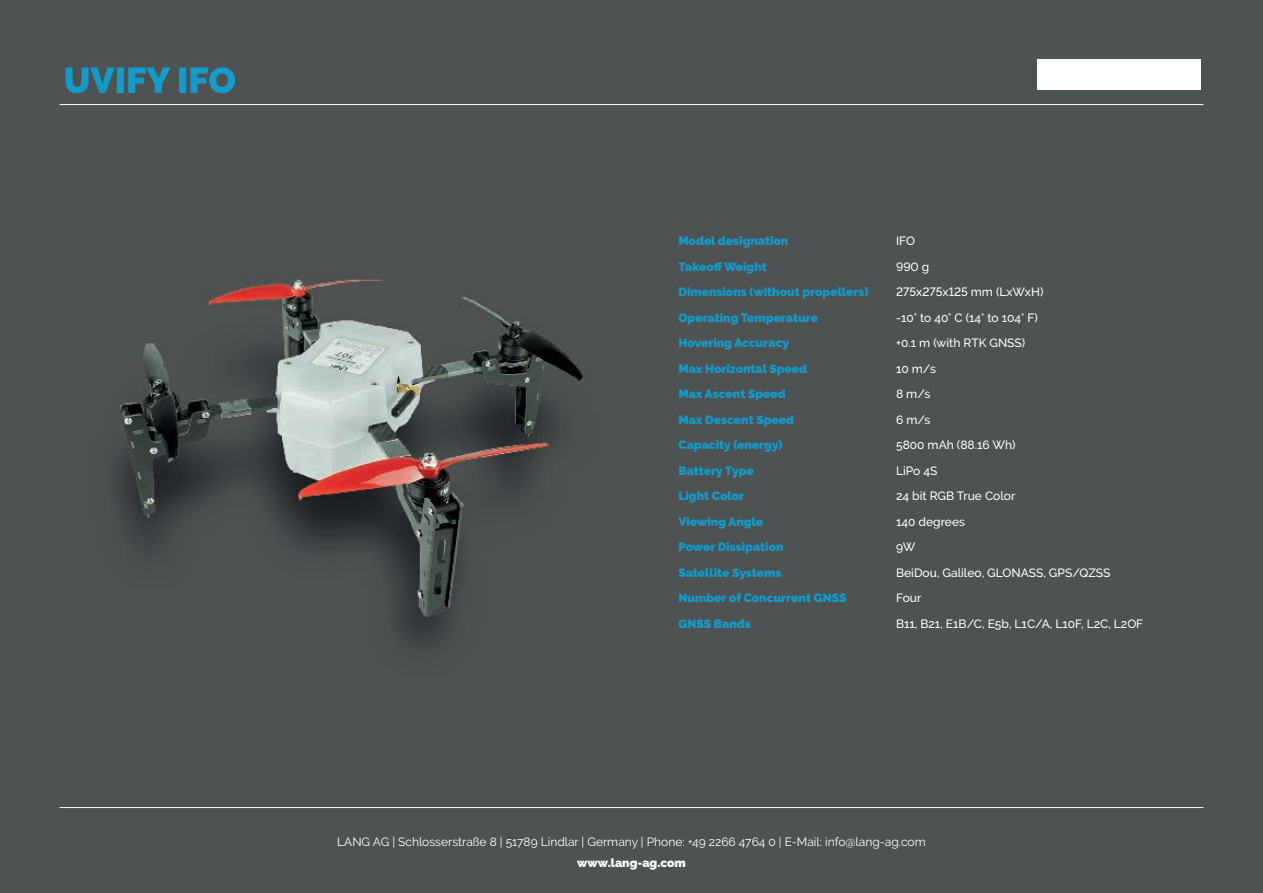
<style>
.page{position:relative;width:1263px;height:893px;background:#4f5252}
.page>*{position:absolute;margin:0;border:0;box-sizing:border-box;transform-origin:0 0}
.t1{font:900 36px "Raleway";color:#139bca}
.t2{font:900 12px/25.5px "Raleway";color:#139bca}
.t3{font:500 12px/25.5px "Raleway";color:#fff}
.t4{font:12px "Raleway";color:#fff}
.t5{font:900 12px "Raleway";color:#fff}
</style>
<div class="page">
<hr style="left:60px;top:104px;width:1143px;height:1px;background:#fff">
<div style="left:1038px;top:60px;width:162px;height:29px;background:#fff"></div>
<hr style="left:60px;top:807px;width:1143px;height:1px;background:#fff">
<img style="left:116px;top:278px;width:467px;height:370px">
<h1 class="t1" style="left:64px;top:60px;width:174px">UVIFY IFO</h1>
<p class="t2" style="left:678px;top:228px;width:192px">Model designation<br>Takeoff Weight<br>Dimensions (without propellers)<br>Operating Temperature<br>Hovering Accuracy<br>Max Horizontal Speed<br>Max Ascent Speed<br>Max Descent Speed<br>Capacity (energy)<br>Battery Type<br>Light Color<br>Viewing Angle<br>Power Dissipation<br>Satellite Systems<br>Number of Concurrent GNSS<br>GNSS Bands</p>
<p class="t3" style="left:896px;top:228px;width:249px">IFO<br>990 g<br>275x275x125 mm (LxWxH)<br>-10° to 40° C (14° to 104° F)<br>+0.1 m (with RTK GNSS)<br>10 m/s<br>8 m/s<br>6 m/s<br>5800 mAh (88.16 Wh)<br>LiPo 4S<br>24 bit RGB True Color<br>140 degrees<br>9W<br>BeiDou, Galileo, GLONASS, GPS/QZSS<br>Four<br>B11, B21, E1B/C, E5b, L1C/A, L10F, L2C, L2OF</p>
<p class="t4" style="left:337px;top:835px;width:590px">LANG AG | Schlosserstraße 8 | 51789 Lindlar | Germany | Phone: +49 2266 4764 0 | E-Mail: info@lang-ag.com</p>
<p class="t5" style="left:577px;top:855px;width:110px">www.lang-ag.com</p>
</div>
